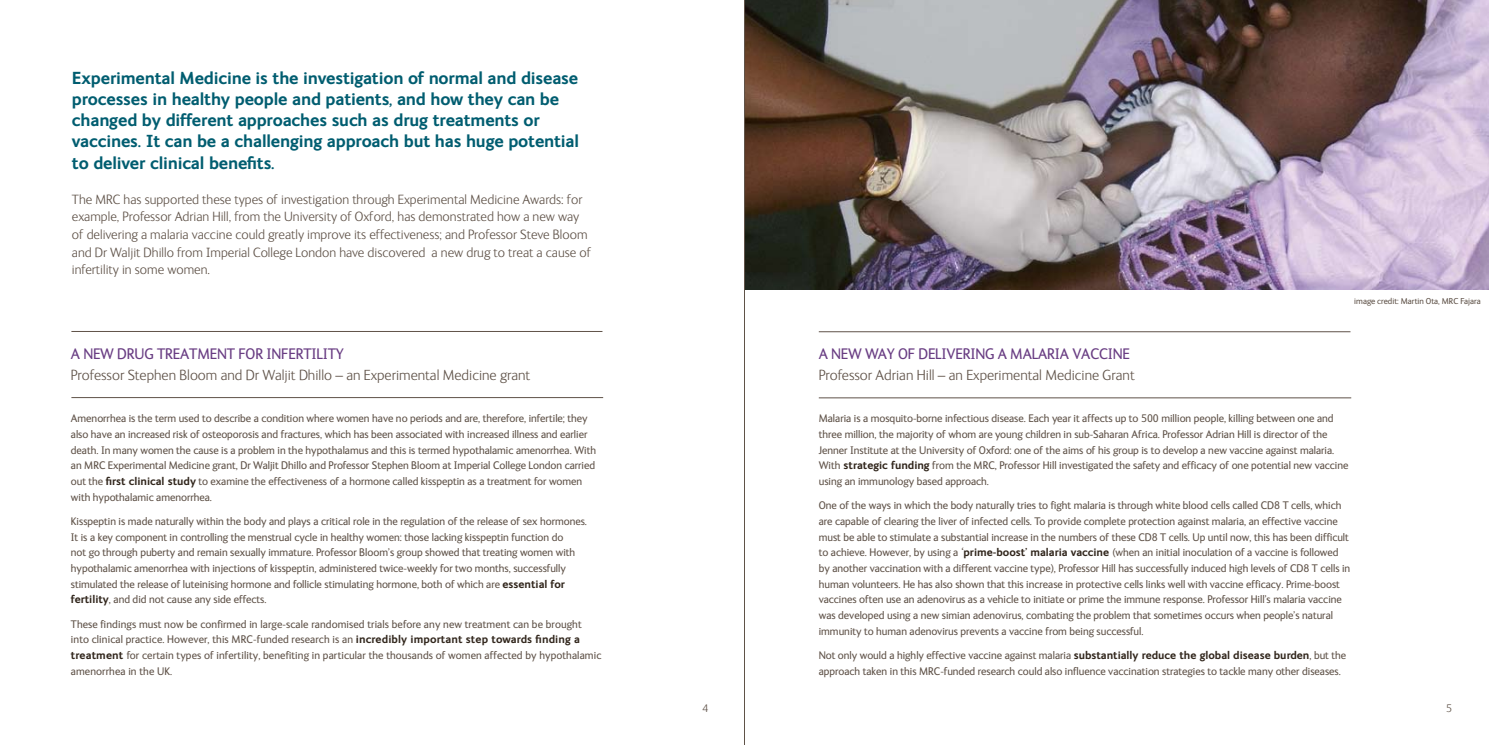
<style>
.page{position:relative;width:1489px;height:745px;background:#fff}
.page>*{position:absolute;margin:0;border:0;box-sizing:border-box;transform-origin:0 0}
.t1{font:700 17.5px/21.2px "FS Ingrid";letter-spacing:-.01em;color:#005d70}
.t2{font:15.62px "FS Ingrid";color:#693d83}
.t3{font:300 15px "FS Ingrid";color:#5f5248}
.t4{font:300 13.75px/17.5px "FS Ingrid";color:#5f5248}
.t5{font:11.25px/15.6px "FS Ingrid";color:#5f5248}
.t6{font:300 11.25px "FS Ingrid";color:#5f5248}
.t7{font:8.75px "FS Ingrid";color:#5f5248}
.s1{font-weight:700;color:#31261c}
.s2{font-weight:700}
</style>
<div class="page">
<img style="left:745px;top:0;width:743px;height:290px">
<hr style="left:71px;top:397px;width:532px;height:1px;background:#5f5248">
<hr style="left:71px;top:331px;width:531px;height:1px;background:#5f5248">
<hr style="left:818px;top:397px;width:533px;height:1px;background:#5f5248">
<hr style="left:818px;top:331px;width:532px;height:1px;background:#5f5248">
<hr style="left:744px;top:0;width:1px;height:744px;background:#5f5248">
<p class="t1" style="left:72px;top:67px;width:508px">Experimental Medicine is the investigation of normal and disease processes in healthy people and patients, and how they can be changed by different approaches such as drug treatments or vaccines. It can be a challenging approach but has huge potential to deliver clinical benefits.</p>
<p class="t4" style="left:72px;top:191px;width:520px">The MRC has supported these types of investigation through Experimental Medicine Awards: for example, Professor Adrian Hill, from the University of Oxford, has demonstrated how a new way of delivering a malaria vaccine could greatly improve its effectiveness; and Professor Steve Bloom and Dr Waljit Dhillo from Imperial College London have discovered a new drug to treat a cause of infertility in some women.</p>
<h2 class="t2" style="left:71px;top:345px;width:24px">A new</h2>
<h2 class="t2" style="left:117px;top:345px;width:50px">dru g treatment</h2>
<h2 class="t2" style="left:238px;top:345px;width:9px">for</h2>
<h2 class="t2" style="left:266px;top:345px;width:8px">infertilit</h2>
<h2 class="t2" style="left:336px;top:345px;width:10px">y</h2>
<h3 class="t3" style="left:71px;top:367px;width:461px">Professor Stephen Bloom and Dr Waljit Dhillo – an Experimental Medicine grant</h3>
<p class="t5" style="left:71px;top:410px;width:526px">Amenorrhea is the term used to describe a condition where women have no periods and are, therefore, infertile; they also have an increased risk of osteoporosis and fractures, which has been associated with increased illness and earlier death. In many women the cause is a problem in the hypothalamus and this is termed hypothalamic amenorrhea. With an MRC Experimental Medicine grant, Dr Waljit Dhillo and Professor Stephen Bloom at Imperial College London carried out the <span class="s1">first clinical study</span> to examine the effectiveness of a hormone called kisspeptin as a treatment for women with hypothalamic amenorrhea.</p>
<p class="t5" style="left:71px;top:513px;width:517px">Kisspeptin is made naturally within the body and plays a critical role in the regulation of the release of sex hormones.<br>It is a key component in controlling the menstrual cycle in healthy women: those lacking kisspeptin function do<br>not go through puberty and remain sexually immature. Professor Bloom’s group showed that treating women with hypothalamic amenorrhea with injections of kisspeptin, administered twice-weekly for two months, successfully stimulated the release of luteinising hormone and follicle stimulating hormone, both of which are <span class="s1">essential for fertility</span>, and did not cause any side effects.</p>
<p class="t5" style="left:71px;top:616px;width:532px">These findings must now be confirmed in large-scale randomised trials before any new treatment can be brought into clinical practice. However, this MRC-funded research is an <span class="s1">incredibly important step towards finding a treatment</span> for certain types of infertility, benefiting in particular the thousands of women affected by hypothalamic amenorrhea in the UK.</p>
<p class="t7" style="left:1354px;top:296px;width:128px">image credit: Martin Ota, MRC Fajara</p>
<h2 class="t2" style="left:818px;top:345px;width:24px">A new</h2>
<h2 class="t2" style="left:865px;top:345px;width:61px">way ofdeli</h2>
<h2 class="t2" style="left:946px;top:345px;width:17px">verin</h2>
<h2 class="t2" style="left:985px;top:345px;width:35px">g a malaria</h2>
<h2 class="t2" style="left:1072px;top:345px;width:18px">vaccine</h2>
<h3 class="t3" style="left:818px;top:367px;width:317px">Professor Adrian Hill – an Experimental Medicine Grant</h3>
<p class="t5" style="left:818px;top:410px;width:531px">Malaria is a mosquito-borne infectious disease. Each year it affects up to 500 million people, killing between one and three million, the majority of whom are young children in sub-Saharan Africa. Professor Adrian Hill is director of the Jenner Institute at the University of Oxford: one of the aims of his group is to develop a new vaccine against malaria.<br>With <span class="s1">strategic funding</span> from the MRC, Professor Hill investigated the safety and efficacy of one potential new vaccine using an immunology based approach.</p>
<p class="t5" style="left:818px;top:497px;width:533px">One of the ways in which the body naturally tries to fight malaria is through white blood cells called CD8 T cells, which are capable of clearing the liver of infected cells. To provide complete protection against malaria, an effective vaccine must be able to stimulate a substantial increase in the numbers of these CD8 T cells. Up until now, this has been difficult to achieve. However, by using a <span class="s2">‘</span><span class="s1">prime-boost’ malaria vaccine</span> (when an initial inoculation of a vaccine is followed by another vaccination with a different vaccine type), Professor Hill has successfully induced high levels of CD8 T cells in human volunteers. He has also shown that this increase in protective cells links well with vaccine efficacy. Prime-boost vaccines often use an adenovirus as a vehicle to initiate or prime the immune response. Professor Hill’s malaria vaccine was developed using a new simian adenovirus, combating the problem that sometimes occurs when people’s natural immunity to human adenovirus prevents a vaccine from being successful.</p>
<p class="t5" style="left:818px;top:647px;width:529px">Not only would a highly effective vaccine against malaria <span class="s1">substantially reduce the global disease burden</span>, but the approach taken in this MRC-funded research could also influence vaccination strategies to tackle many other diseases.</p>
<p class="t6" style="left:702px;top:702px;width:7px">4</p>
<p class="t6" style="left:1445px;top:702px;width:7px">5</p>
</div>
